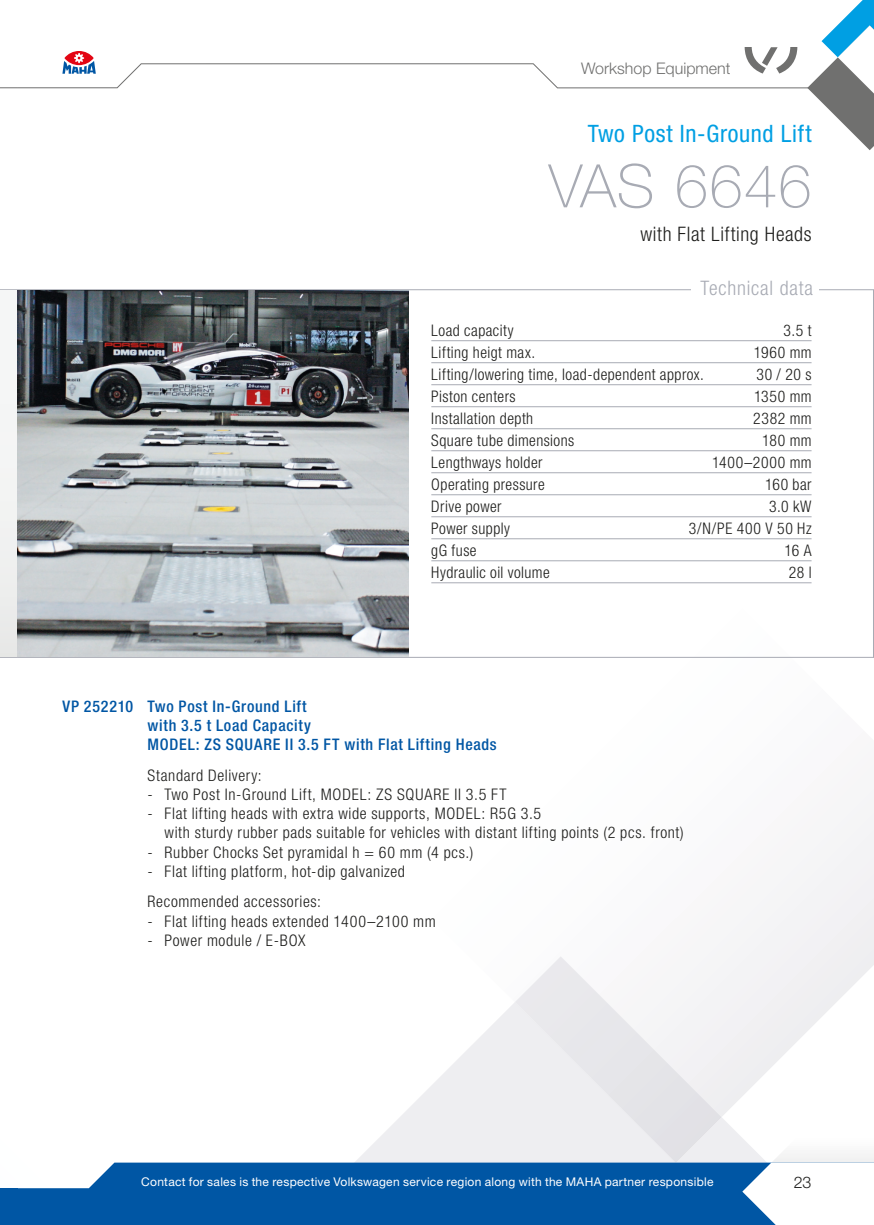
<style>
.page{position:relative;width:874px;height:1225px;background:#fff}
.page>*{position:absolute;margin:0;border:0;box-sizing:border-box;transform-origin:0 0}
.t1{font:100 60px "Helvetica Neue LTW1 G";letter-spacing:.015em;color:#a8abb4}
.t2{font:condensed 24px "Helvetica Neue LTW1 G";letter-spacing:.03em;color:#009fe3}
.t3{font:300 condensed 20px "Helvetica Neue LTW1 G";letter-spacing:.035em;color:#1d1d1b}
.t4{font:300 condensed 20px "Helvetica Neue LTW1 G";letter-spacing:.04em;color:#a8abb4}
.t5{font:300 condensed 16px/19.2px "Helvetica Neue LTW1 G";letter-spacing:.035em;color:#1d1d1b}
.t6{font:500 condensed 16px/19.2px "Helvetica Neue LTW1 G";letter-spacing:.045em;color:#0056a4}
.t7{font:300 16px "Helvetica Neue LTW1 G";color:#70706f}
.t8{font:300 16px "Helvetica Neue LTW1 G";color:#1d1d1b}
.t9{font:12px "Helvetica Neue LTW1 G";letter-spacing:.025em;color:#fff}
</style>
<div class="page">
<svg style="left:408px;top:542px;width:465px;height:528px"></svg>
<svg style="left:355px;top:1002px;width:413px;height:160px;fill:#f0eff2"></svg>
<svg style="left:514px;top:956px;width:207px;height:206px"></svg>
<div style="left:0;top:1188px;width:17px;height:37px;background:#0056a4"></div>
<div style="left:17px;top:1162px;width:719px;height:63px;background:#0056a4"></div>
<svg style="left:736px;top:1094px;width:137px;height:131px"></svg>
<svg style="left:0;top:0;width:873px;height:150px"></svg>
<div style="left:0;top:290px;width:17px;height:367px;background:#f4f4f3"></div>
<img style="left:17px;top:290px;width:391px;height:367px">
<hr style="left:431px;top:340px;width:380px;height:1px;background:#a8abb4">
<hr style="left:431px;top:362px;width:380px;height:1px;background:#a8abb4">
<hr style="left:431px;top:384px;width:380px;height:1px;background:#a8abb4">
<hr style="left:431px;top:406px;width:380px;height:1px;background:#a8abb4">
<hr style="left:431px;top:428px;width:380px;height:1px;background:#a8abb4">
<hr style="left:431px;top:450px;width:380px;height:1px;background:#a8abb4">
<hr style="left:431px;top:472px;width:380px;height:1px;background:#a8abb4">
<hr style="left:431px;top:494px;width:380px;height:1px;background:#a8abb4">
<hr style="left:431px;top:516px;width:380px;height:1px;background:#a8abb4">
<hr style="left:431px;top:538px;width:380px;height:1px;background:#a8abb4">
<hr style="left:431px;top:560px;width:380px;height:1px;background:#a8abb4">
<hr style="left:431px;top:582px;width:380px;height:1px;background:#a8abb4">
<p class="t7" style="left:581px;top:58px;width:151px">Workshop Equipment</p>
<h2 class="t2" style="left:587px;top:119px;width:225px">Two Post In-Ground Lift</h2>
<h1 class="t1" style="left:548px;top:150px;width:264px">VAS 6646</h1>
<p class="t3" style="left:640px;top:222px;width:173px">with Flat Lifting Heads</p>
<p class="t4" style="left:700px;top:277px;width:114px">Technical data</p>
<p class="t5" style="left:431px;top:320px;width:84px">Load capacity</p>
<p class="t5" style="left:783px;top:320px;width:29px">3.5 t</p>
<p class="t5" style="left:431px;top:342px;width:105px">Lifting heigt max.</p>
<p class="t5" style="left:753px;top:342px;width:59px">1960 mm</p>
<p class="t5" style="left:431px;top:364px;width:274px">Lifting/lowering time, load-dependent approx.</p>
<p class="t5" style="left:756px;top:364px;width:57px">30 / 20 s</p>
<p class="t5" style="left:431px;top:386px;width:86px">Piston centers</p>
<p class="t5" style="left:753px;top:386px;width:59px">1350 mm</p>
<p class="t5" style="left:431px;top:408px;width:103px">Installation depth</p>
<p class="t5" style="left:752px;top:408px;width:60px">2382 mm</p>
<p class="t5" style="left:431px;top:430px;width:144px">Square tube dimensions</p>
<p class="t5" style="left:761px;top:430px;width:51px">180 mm</p>
<p class="t5" style="left:431px;top:452px;width:113px">Lengthways holder</p>
<p class="t5" style="left:711px;top:452px;width:101px">1400–2000 mm</p>
<p class="t5" style="left:431px;top:474px;width:115px">Operating pressure</p>
<p class="t5" style="left:764px;top:474px;width:48px">160 bar</p>
<p class="t5" style="left:431px;top:496px;width:72px">Drive power</p>
<p class="t5" style="left:768px;top:496px;width:44px">3.0 kW</p>
<p class="t5" style="left:431px;top:518px;width:80px">Power supply</p>
<p class="t5" style="left:688px;top:518px;width:124px">3/N/PE 400 V 50 Hz</p>
<p class="t5" style="left:431px;top:540px;width:47px">gG fuse</p>
<p class="t5" style="left:784px;top:540px;width:29px">16 A</p>
<p class="t5" style="left:431px;top:562px;width:120px">Hydraulic oil volume</p>
<p class="t5" style="left:788px;top:562px;width:24px">28 l</p>
<p class="t6" style="left:147px;top:696px;width:350px;text-indent:-85px">VP 252210 Two Post In-Ground Lift<br>with 3.5 t Load Capacity<br>MODEL: ZS SQUARE II 3.5 FT with Flat Lifting Heads</p>
<p class="t5" style="left:147px;top:765px;width:116px">Standard Delivery:</p>
<p class="t5" style="left:147px;top:785px;width:360px">- Two Post In-Ground Lift, MODEL: ZS SQUARE II 3.5 FT</p>
<p class="t5" style="left:164px;top:804px;width:520px;text-indent:-17px">- Flat lifting heads with extra wide supports, MODEL: R5G 3.5<br>with sturdy rubber pads suitable for vehicles with distant lifting points (2 pcs. front)</p>
<p class="t5" style="left:147px;top:842px;width:327px">- Rubber Chocks Set pyramidal h = 60 mm (4 pcs.)</p>
<p class="t5" style="left:147px;top:856px;width:259px;line-height:30.6px">- Flat lifting platform, hot-dip galvanized<br>Recommended accessories:</p>
<p class="t5" style="left:147px;top:911px;width:289px">- Flat lifting heads extended 1400–2100 mm</p>
<p class="t5" style="left:147px;top:930px;width:159px">- Power module / E-BOX</p>
<p class="t9" style="left:141px;top:1174px;width:573px">Contact for sales is the respective Volkswagen service region along with the MAHA partner responsible</p>
<p class="t8" style="left:793px;top:1172px;width:19px">23</p>
</div>
